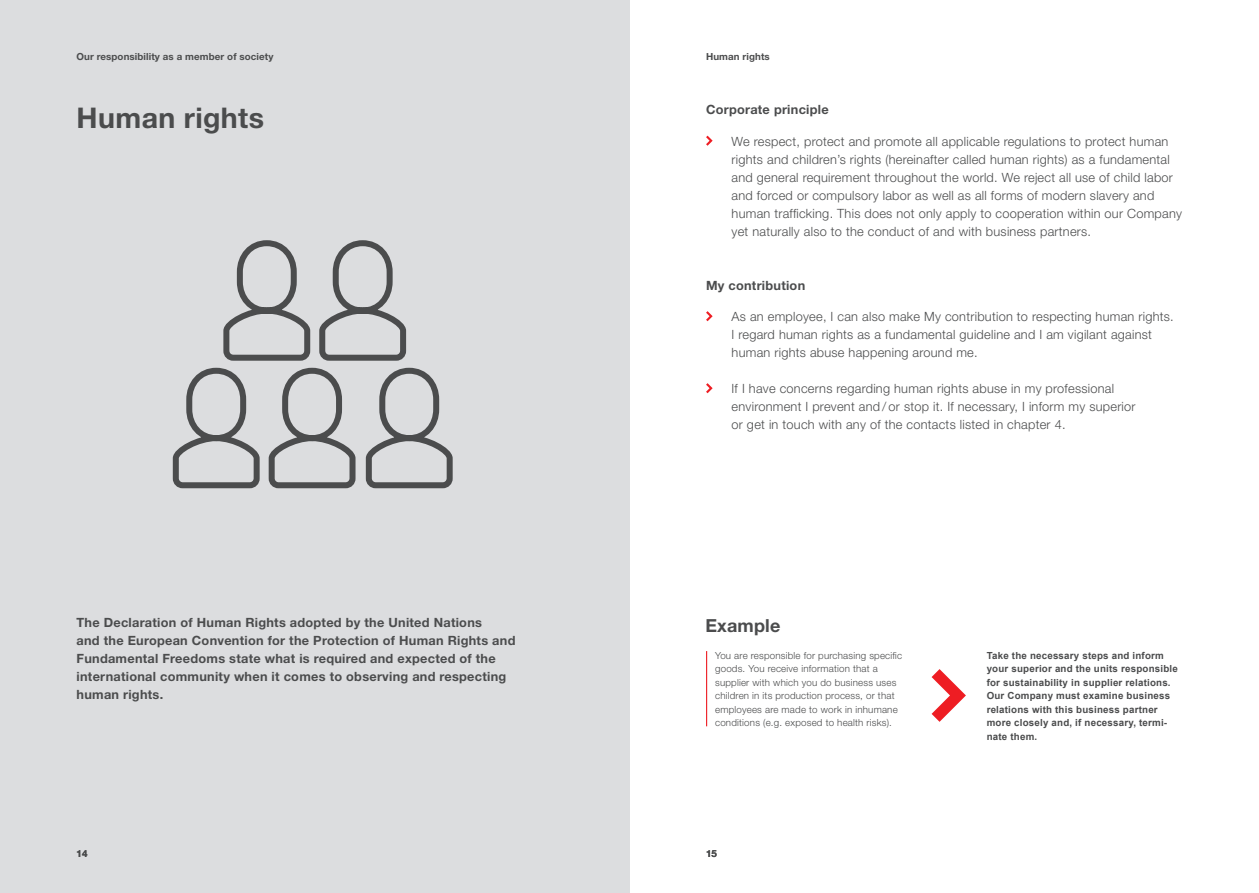
<style>
.page{position:relative;width:1259px;height:893px;background:#fff}
.page>*{position:absolute;margin:0;border:0;box-sizing:border-box;transform-origin:0 0}
.t1{font:700 28.5px "Helvetica Neue";letter-spacing:.015em;color:#4b4c4d}
.t2{font:700 18px "Helvetica Neue";letter-spacing:.01em;color:#4b4c4d}
.t3{font:300 12.75px/18px "Helvetica Neue";letter-spacing:.02em;color:#4b4c4d}
.t4{font:700 12.75px/18px "Helvetica Neue";letter-spacing:.02em;color:#4b4c4d}
.t5{font:300 9.75px/13.5px "Helvetica Neue";letter-spacing:.02em;color:#4b4c4d}
.t6{font:700 9.75px/13.5px "Arial";letter-spacing:.02em;color:#4b4c4d}
.t7{font:700 9.75px "Helvetica Neue";letter-spacing:.01em;color:#4b4c4d}
</style>
<div class="page">
<div style="left:0;top:0;width:629px;height:893px;background:#dcdddf"></div>
<svg style="left:172px;top:240px;width:281px;height:249px"></svg>
<svg style="left:706px;top:136px;width:6px;height:10px"></svg>
<svg style="left:706px;top:311px;width:6px;height:10px"></svg>
<svg style="left:706px;top:383px;width:6px;height:10px"></svg>
<hr style="left:706px;top:651px;width:1px;height:75px;background:#ee1d23">
<svg style="left:931px;top:669px;width:35px;height:53px"></svg>
<p class="t7" style="left:77px;top:51px;width:198px">Our responsibility as a member of society</p>
<p class="t7" style="left:706px;top:51px;width:65px">Human rights</p>
<h1 class="t1" style="left:77px;top:100px;width:189px">Human rights</h1>
<p class="t4" style="left:706px;top:100px;width:124px">Corporate principle</p>
<p class="t3" style="left:731px;top:132px;width:452px">We respect, protect and promote all applicable regulations to protect human rights and children’s rights (hereinafter called human rights) as a fundamental and general requirement throughout the world. We reject all use of child labor and forced or compulsory labor as well as all forms of modern slavery and human trafficking. This does not only apply to cooperation within our Company yet naturally also to the conduct of and with business partners.</p>
<p class="t4" style="left:706px;top:276px;width:101px">My contribution</p>
<p class="t3" style="left:731px;top:307px;width:444px">As an employee, I can also make My contribution to respecting human rights.<br>I regard human rights as a fundamental guideline and I am vigilant against human rights abuse happening around me.</p>
<p class="t3" style="left:731px;top:379px;width:405px">If I have concerns regarding human rights abuse in my professional environment I prevent and / or stop it. If necessary, I inform my superior or get in touch with any of the contacts listed in chapter 4.</p>
<p class="t4" style="left:77px;top:613px;width:440px">The Declaration of Human Rights adopted by the United Nations<br>and the European Convention for the Protection of Human Rights and Fundamental Freedoms state what is required and expected of the international community when it comes to observing and respecting human rights.</p>
<h2 class="t2" style="left:705px;top:614px;width:77px">Example</h2>
<p class="t5" style="left:715px;top:648px;width:188px">You are responsible for purchasing specific goods. You receive information that a supplier with which you do business uses children in its production process, or that employees are made to work in inhumane conditions (e.g. exposed to health risks).</p>
<p class="t6" style="left:986px;top:649px;width:193px">Take the necessary steps and inform your superior and the units responsible for sustainability in supplier relations.<br>Our Company must examine business relations with this business partner more closely and, if necessary, termi&shy;nate them.</p>
<p class="t7" style="left:77px;top:847px;width:12px">14</p>
<p class="t7" style="left:706px;top:847px;width:12px">15</p>
</div>
